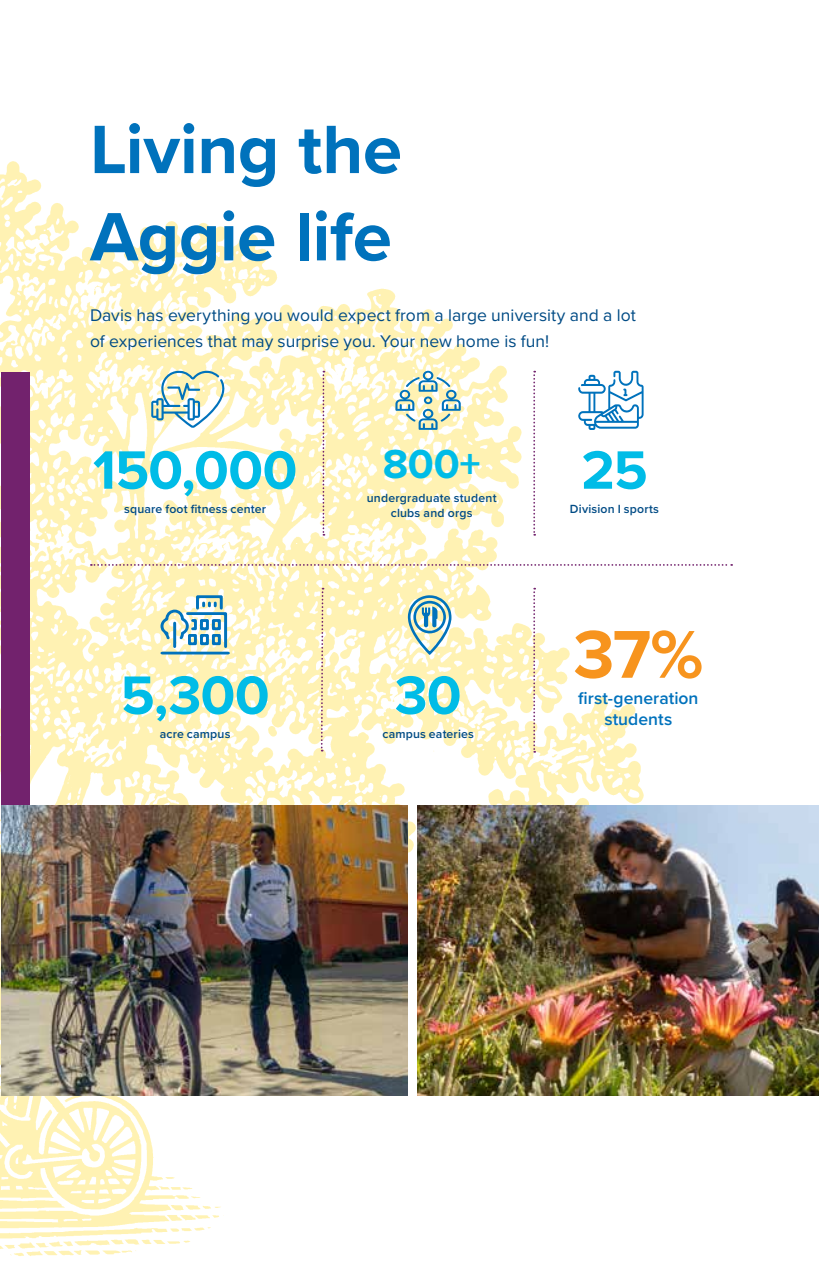
<style>
.page{position:relative;width:819px;height:1277px;background:#fff}
.page>*{position:absolute;margin:0;border:0;box-sizing:border-box;transform-origin:0 0}
.t1{font:700 70.88px "Proxima Nova";letter-spacing:-.005em;color:#0072bc}
.t2{font:700 70px "Proxima Nova";color:#f7941e}
.t3{font:700 56px "Proxima Nova";letter-spacing:-.015em;color:#00bce7}
.Figure{font:700 42px "Proxima Nova";color:#00bce7}
.t4{font:17.5px/26.2px "Proxima Nova";color:#004b85}
.t5{font:600 17.5px/21px "Proxima Nova";color:#0072bc;text-align:center}
.t6{font:600 12.25px/14.7px "Proxima Nova";letter-spacing:.015em;color:#004b85;text-align:center}
</style>
<div class="page">
<img style="left:0;top:161px;width:679px;height:1095px">
<img style="left:2px;top:805px;width:406px;height:289px">
<img style="left:418px;top:805px;width:401px;height:289px">
<div style="left:2px;top:372px;width:28px;height:433px;background:#72226d"></div>
<svg style="left:323px;top:371px;width:1px;height:164px"></svg>
<svg style="left:533px;top:371px;width:2px;height:164px"></svg>
<svg style="left:320px;top:587px;width:4px;height:164px"></svg>
<svg style="left:91px;top:564px;width:641px;height:1px"></svg>
<svg style="left:151px;top:370px;width:74px;height:58px"></svg>
<svg style="left:395px;top:370px;width:66px;height:60px"></svg>
<svg style="left:578px;top:370px;width:66px;height:60px"></svg>
<svg style="left:161px;top:595px;width:69px;height:59px"></svg>
<svg style="left:406px;top:593px;width:47px;height:64px"></svg>
<svg style="left:533px;top:587px;width:2px;height:165px"></svg>
<h1 class="t1" style="left:90px;top:97px;width:314px">Living the</h1>
<h1 class="t1" style="left:90px;top:184px;width:303px">Aggie life</h1>
<p class="t4" style="left:90px;top:301px;width:547px">Davis has everything you would expect from a large university and a lot of experiences that may surprise you. Your new home is fun!</p>
<p class="t3" style="left:93px;top:428px;width:206px">150,000</p>
<p class="t6" style="left:124px;top:501px;width:143px">square foot fitness center</p>
<p class="t3" style="left:121px;top:653px;width:150px">5,300</p>
<p class="t6" style="left:160px;top:726px;width:72px">acre campus</p>
<p class="Figure" style="left:383px;top:432px;width:99px">800+</p>
<p class="t6" style="left:367px;top:490px;width:131px">undergraduate student clubs and orgs</p>
<p class="t3" style="left:395px;top:653px;width:68px">30</p>
<p class="t6" style="left:382px;top:726px;width:93px">campus eateries</p>
<p class="t3" style="left:581px;top:428px;width:68px">25</p>
<p class="t6" style="left:570px;top:501px;width:91px">Division I sports</p>
<p class="t2" style="left:573px;top:602px;width:131px">37%</p>
<p class="t5" style="left:578px;top:687px;width:122px">first-generation students</p>
</div>
